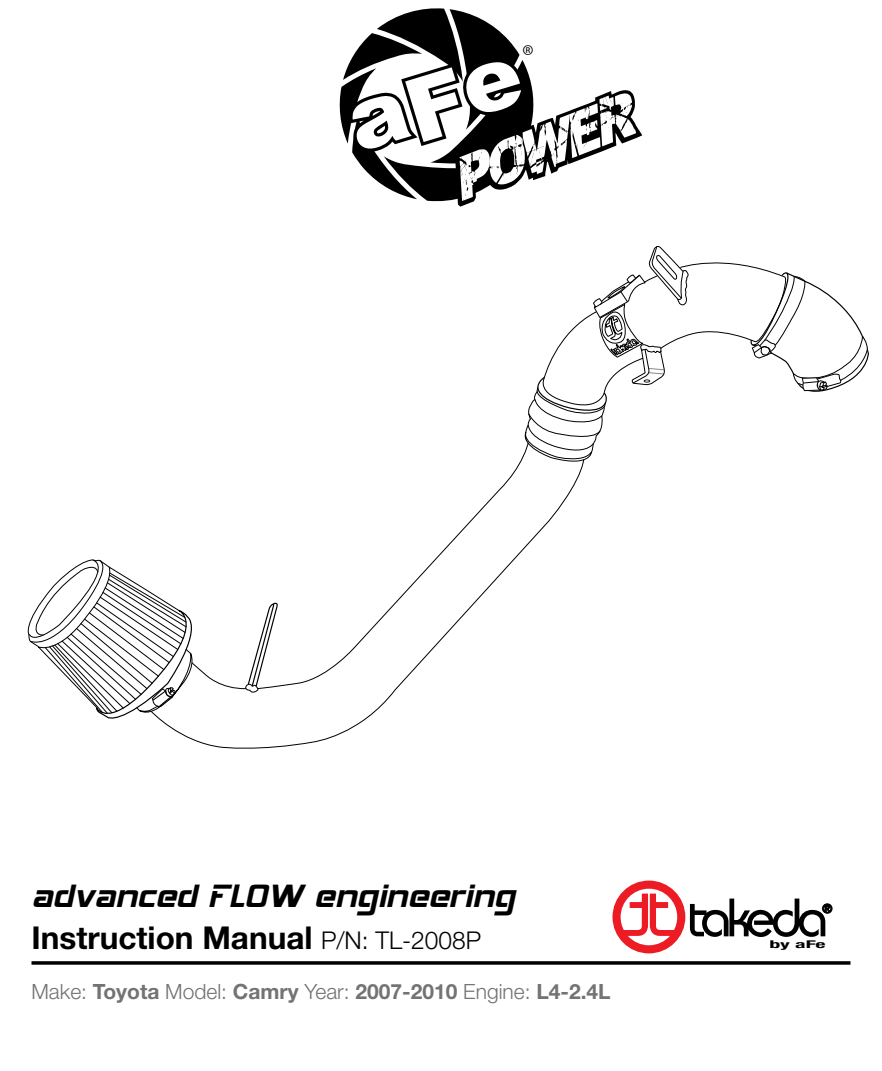
<style>
.page{position:relative;width:882px;height:1071px;background:#fff}
.page>*{position:absolute;margin:0;border:0;box-sizing:border-box;transform-origin:0 0}
.t1{font:35px "Hemi Head 426";color:#000}
.t2{font:700 31.5px "Helvetica Neue";color:#000}
.t3{font:21.7px "Myriad";color:#000}
.t4{font:700 21px "Helvetica Neue";color:#717375}
.t5{font:500 condensed 12.78px "Helvetica Neue";color:#000}
.t6{font:700 condensed 10.67px "Helvetica Neue";color:#000;scale:2.05 1}
.s1{font-weight:300;font-size:24.5px}
.s2{font-weight:300}
</style>
<div class="page">
<svg style="left:339px;top:8px;width:303px;height:199px"></svg>
<svg style="left:524px;top:246px;width:345px;height:214px"></svg>
<svg style="left:171px;top:459px;width:414px;height:290px"></svg>
<svg style="left:27px;top:559px;width:251px;height:169px"></svg>
<svg style="left:32px;top:961px;width:818px;height:4px;background:#1f1f1f"></svg>
<svg style="left:612px;top:881px;width:221px;height:72px"></svg>
<p class="t3" style="left:523px;top:42px;width:13px">®</p>
<h1 class="t1" style="left:32px;top:881px;width:485px">advanced FLOW engineering</h1>
<h2 class="t2" style="left:32px;top:918px;width:451px">Instruction Manual <span class="s1">P/N: TL-2008P</span></h2>
<p class="t4" style="left:32px;top:979px;width:581px"><span class="s2">Make:</span> Toyota <span class="s2">Model:</span> Camry <span class="s2">Year:</span> 2007-2010 <span class="s2">Engine:</span> L4-2.4L</p>
<p class="t5" style="left:822px;top:901px;width:12px">®</p>
<p class="t6" style="left:769px;top:937px;width:29px">by aFe</p>
</div>
